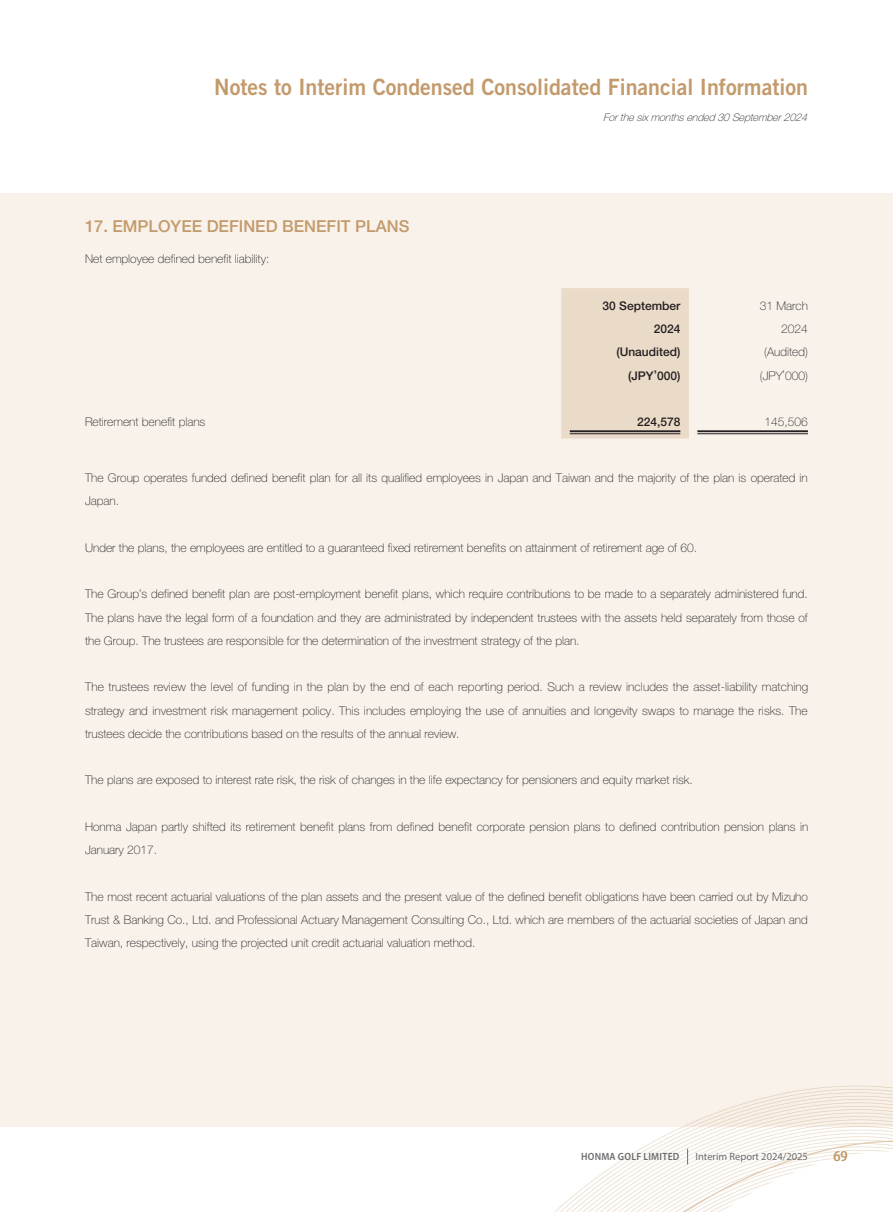
<style>
.page{position:relative;width:893px;height:1212px;background:#fff}
.page>*{position:absolute;margin:0;border:0;box-sizing:border-box;transform-origin:0 0}
.t1{font:22.5px "Trade Gothic LT Std Bd 2";color:#c39a6b;scale:.95 1}
.t2{font:500 16.5px "Helvetica Neue LT Std";color:#c39a6b}
.t3{font:semi-condensed 15px "Myriad Pro";color:#c39a6b}
.t4{font:100 12px/23.2px "Helvetica Neue LT Std";color:#231f20;text-align:justify}
.t5{font:500 12px/23.2px "Helvetica Neue LT Std";color:#231f20;text-align:right}
.t6{font:italic 100 10.5px "Helvetica Neue LT Std";color:#231f20}
.t7{font:10.5px "Myriad Pro";color:#6c6d70}
.t8{font:600 semi-condensed 10.5px "Myriad Pro";letter-spacing:.02em;color:#6c6d70}
</style>
<div class="page">
<img style="left:0;top:193px;width:893px;height:1019px">
<div style="left:0;top:194px;width:893px;height:933px;background:#f8f2eb"></div>
<svg style="left:687px;top:1149px;width:1px;height:15px"></svg>
<div style="left:561px;top:288px;width:128px;height:151px;background:#eadac8"></div>
<hr style="left:570px;top:430px;width:110px;height:2px;background:#231f20">
<hr style="left:570px;top:433px;width:110px;height:1px;background:#231f20">
<hr style="left:697px;top:430px;width:111px;height:2px;background:#231f20">
<hr style="left:697px;top:433px;width:111px;height:1px;background:#231f20">
<h1 class="t1" style="left:214px;top:73px;width:626px">Notes to Interim Condensed Consolidated Financial Information</h1>
<p class="t6" style="left:603px;top:112px;width:209px">Forthesixmonthsended30September2024</p>
<h2 class="t2" style="left:85px;top:216px;width:326px">17. EMPLOYEE DEFINED BENEFIT PLANS</h2>
<p class="t4" style="left:85px;top:247px;width:186px">Net employee defined benefit liability:</p>
<p class="t5" style="left:603px;top:294px;width:79px">30 September<br>2024</p>
<p class="t4" style="left:760px;top:294px;width:50px;text-align:right">31 March<br>2024</p>
<p class="t5" style="left:616px;top:340px;width:66px">(Unaudited)</p>
<p class="t4" style="left:764px;top:340px;width:45px">(Audited)</p>
<p class="t5" style="left:628px;top:364px;width:54px">(JPY’000)</p>
<p class="t4" style="left:760px;top:364px;width:49px">(JPY’000)</p>
<p class="t4" style="left:85px;top:410px;width:122px">Retirement benefit plans</p>
<p class="t5" style="left:637px;top:410px;width:45px">224,578</p>
<p class="t4" style="left:765px;top:410px;width:45px">145,506</p>
<p class="t4" style="left:85px;top:466px;width:724px">The Group operates funded defined benefit plan for all its qualified employees in Japan and Taiwan and the majority of the plan is operated in<br>Japan.</p>
<p class="t4" style="left:85px;top:536px;width:614px">Under the plans, the employees are entitled to a guaranteed fixed retirement benefits on attainment of retirement age of 60.</p>
<p class="t4" style="left:85px;top:582px;width:724px">The Group’s defined benefit plan are post-employment benefit plans, which require contributions to be made to a separately administered fund.<br>The plans have the legal form of a foundation and they are administrated by independent trustees with the assets held separately from those of the Group. The trustees are responsible for the determination of the investment strategy of the plan.</p>
<p class="t4" style="left:85px;top:675px;width:725px">The trustees review the level of funding in the plan by the end of each reporting period. Such a review includes the asset-liability matching strategy and investment risk management policy. This includes employing the use of annuities and longevity swaps to manage the risks. The trustees decide the contributions based on the results of the annual review.</p>
<p class="t4" style="left:85px;top:768px;width:609px">The plans are exposed to interest rate risk, the risk of changes in the life expectancy for pensioners and equity market risk.</p>
<p class="t4" style="left:85px;top:815px;width:725px">Honma Japan partly shifted its retirement benefit plans from defined benefit corporate pension plans to defined contribution pension plans in<br>January 2017.</p>
<p class="t4" style="left:85px;top:885px;width:724px">The most recent actuarial valuations of the plan assets and the present value of the defined benefit obligations have been carried out by Mizuho Trust &amp; Banking Co., Ltd. and Professional Actuary Management Consulting Co., Ltd. which are members of the actuarial societies of Japan and Taiwan, respectively, using the projected unit credit actuarial valuation method.</p>
<p class="t8" style="left:581px;top:1150px;width:100px">HONMA GOLF LIMITED</p>
<p class="t7" style="left:696px;top:1149px;width:114px">Interim Report 2024/2025</p>
<p class="t3" style="left:833px;top:1147px;width:16px">69</p>
</div>
